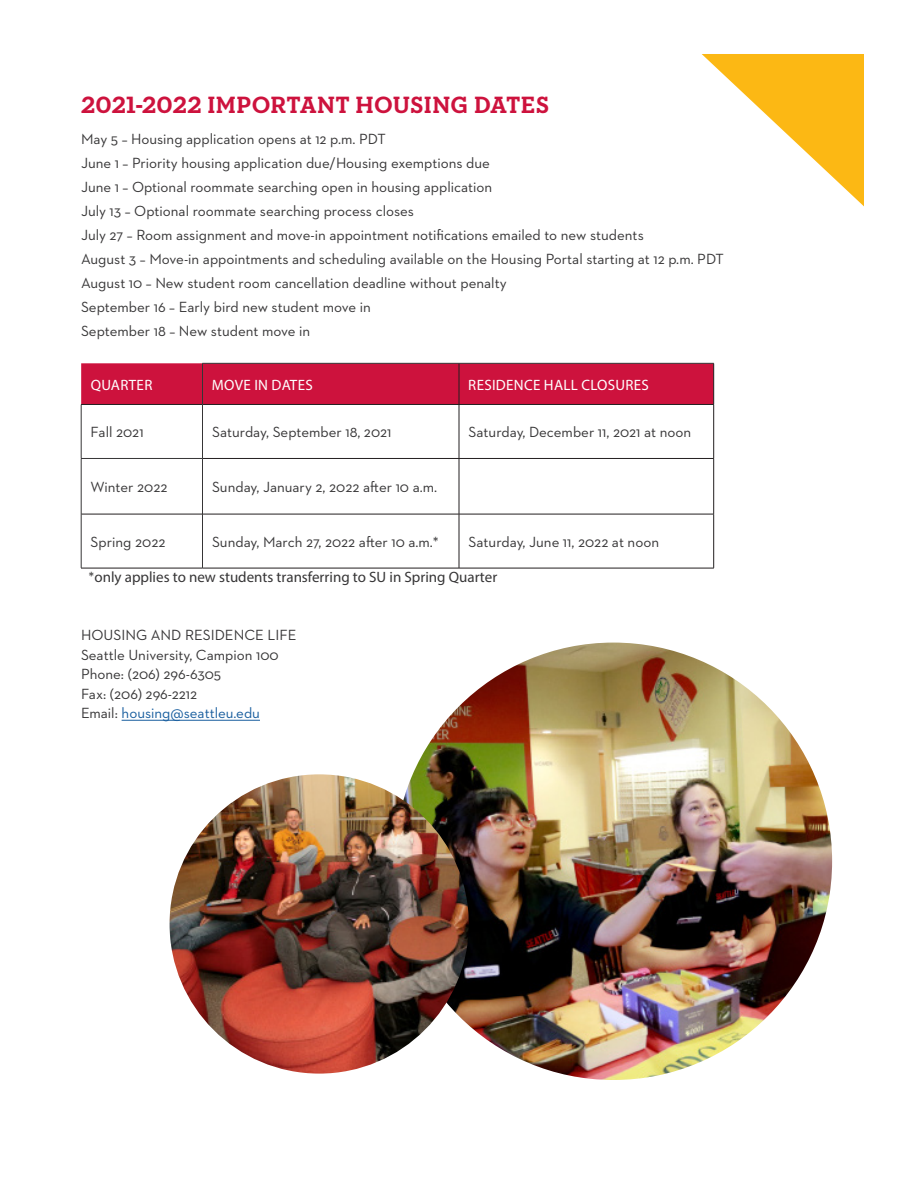
<style>
.page{position:relative;width:918px;height:1188px;background:#fff}
.page>*{position:absolute;margin:0;border:0;box-sizing:border-box;transform-origin:0 0}
.t1{font:700 24px "Neutraface Slab Text";letter-spacing:.005em;color:#cd123d}
.Body{font:15px "Neutraface 2 Text";color:#363536}
.Body-2{font:15px "Myriad Pro";color:#363536}
.Body-3{font:15px "Myriad Pro";letter-spacing:.02em;color:#fff}
.Body-4{font:15px "Neutraface 2 Text";color:#175d9e}
.s1{font-family:"Neutraface 2 Text"}
.s2{color:#363536}
</style>
<div class="page">
<div style="left:81px;top:363px;width:632px;height:41px;background:#cd123d"></div>
<hr style="left:459px;top:364px;width:1px;height:40px;background:#231f20">
<hr style="left:713px;top:364px;width:1px;height:40px;background:#231f20">
<hr style="left:81px;top:404px;width:121px;height:1px;background:#231f20">
<hr style="left:203px;top:404px;width:256px;height:1px;background:#231f20">
<hr style="left:459px;top:404px;width:255px;height:1px;background:#231f20">
<hr style="left:459px;top:405px;width:1px;height:53px;background:#231f20">
<hr style="left:713px;top:405px;width:1px;height:53px;background:#231f20">
<hr style="left:203px;top:458px;width:256px;height:1px;background:#231f20">
<hr style="left:459px;top:458px;width:255px;height:1px;background:#231f20">
<hr style="left:459px;top:459px;width:1px;height:55px;background:#231f20">
<hr style="left:713px;top:459px;width:1px;height:55px;background:#231f20">
<hr style="left:81px;top:514px;width:121px;height:1px;background:#231f20">
<hr style="left:203px;top:514px;width:256px;height:1px;background:#231f20">
<hr style="left:459px;top:514px;width:255px;height:1px;background:#231f20">
<hr style="left:459px;top:514px;width:1px;height:54px;background:#231f20">
<hr style="left:713px;top:514px;width:1px;height:54px;background:#231f20">
<hr style="left:81px;top:568px;width:121px;height:1px;background:#231f20">
<hr style="left:202px;top:568px;width:257px;height:1px;background:#231f20">
<hr style="left:459px;top:568px;width:255px;height:1px;background:#231f20">
<hr style="left:202px;top:363px;width:257px;height:1px;background:#363536">
<hr style="left:202px;top:364px;width:1px;height:40px;background:#363536">
<hr style="left:459px;top:363px;width:255px;height:1px;background:#363536">
<hr style="left:202px;top:404px;width:1px;height:54px;background:#363536">
<hr style="left:202px;top:459px;width:1px;height:55px;background:#363536">
<hr style="left:202px;top:514px;width:1px;height:54px;background:#363536">
<hr style="left:81px;top:405px;width:1px;height:53px;background:#363536">
<hr style="left:81px;top:458px;width:122px;height:1px;background:#363536">
<hr style="left:81px;top:459px;width:1px;height:55px;background:#363536">
<hr style="left:81px;top:514px;width:1px;height:54px;background:#363536">
<hr style="left:122px;top:720px;width:138px;height:1px;background:#175d9e">
<img style="left:395px;top:643px;width:437px;height:437px;border-radius:219px">
<svg style="left:702px;top:54px;width:162px;height:152px"></svg>
<img style="left:170px;top:774px;width:299px;height:300px;border-radius:150px">
<h2 class="t1" style="left:81px;top:90px;width:469px">2021-2022 IMPORTANT HOUSING DATES</h2>
<p class="Body" style="left:81px;top:130px;width:306px">May 5 – Housing application opens at 12 p.m. PDT</p>
<p class="Body" style="left:81px;top:154px;width:410px">June 1 – Priority housing application due/Housing exemptions due</p>
<p class="Body" style="left:81px;top:178px;width:413px">June 1 – Optional roommate searching open in housing application</p>
<p class="Body" style="left:81px;top:202px;width:335px">July 13 – Optional roommate searching process closes</p>
<p class="Body" style="left:81px;top:226px;width:564px">July 27 – Room assignment and move-in appointment notifications emailed to new students</p>
<p class="Body" style="left:81px;top:250px;width:644px">August 3 – Move-in appointments and scheduling available on the Housing Portal starting at 12 p.m. PDT</p>
<p class="Body" style="left:81px;top:274px;width:427px">August 10 – New student room cancellation deadline without penalty</p>
<p class="Body" style="left:81px;top:298px;width:291px">September 16 – Early bird new student move in</p>
<p class="Body" style="left:81px;top:322px;width:231px">September 18 – New student move in</p>
<p class="Body-3" style="left:91px;top:376px;width:63px">QUARTER</p>
<p class="Body-3" style="left:212px;top:375px;width:102px">MOVE IN DATES</p>
<p class="Body-3" style="left:468px;top:375px;width:182px">RESIDENCE HALL CLOSURES</p>
<p class="Body" style="left:91px;top:423px;width:54px">Fall 2021</p>
<p class="Body" style="left:212px;top:423px;width:181px">Saturday, September 18, 2021</p>
<p class="Body" style="left:469px;top:423px;width:224px">Saturday, December 11, 2021 at noon</p>
<p class="Body" style="left:91px;top:478px;width:78px">Winter 2022</p>
<p class="Body" style="left:212px;top:478px;width:227px">Sunday, January 2, 2022 after 10 a.m.</p>
<p class="Body" style="left:91px;top:532px;width:76px">Spring 2022</p>
<p class="Body" style="left:212px;top:532px;width:228px">Sunday, March 27, 2022 after 10 a.m.*</p>
<p class="Body" style="left:469px;top:532px;width:192px">Saturday, June 11, 2022 at noon</p>
<p class="Body-2" style="left:89px;top:568px;width:410px"><span class="s1">*</span>only applies to new students transferring to SU in Spring Quarter</p>
<p class="Body" style="left:81px;top:626px;width:217px">HOUSING AND RESIDENCE LIFE</p>
<p class="Body" style="left:81px;top:645px;width:199px">Seattle University, Campion 100</p>
<p class="Body" style="left:81px;top:665px;width:142px">Phone: (206) 296-6305</p>
<p class="Body" style="left:81px;top:684px;width:118px">Fax: (206) 296-2212</p>
<p class="Body-4" style="left:81px;top:704px;width:180px"><span class="s2">Email:</span> housing@seattleu.edu</p>
</div>
